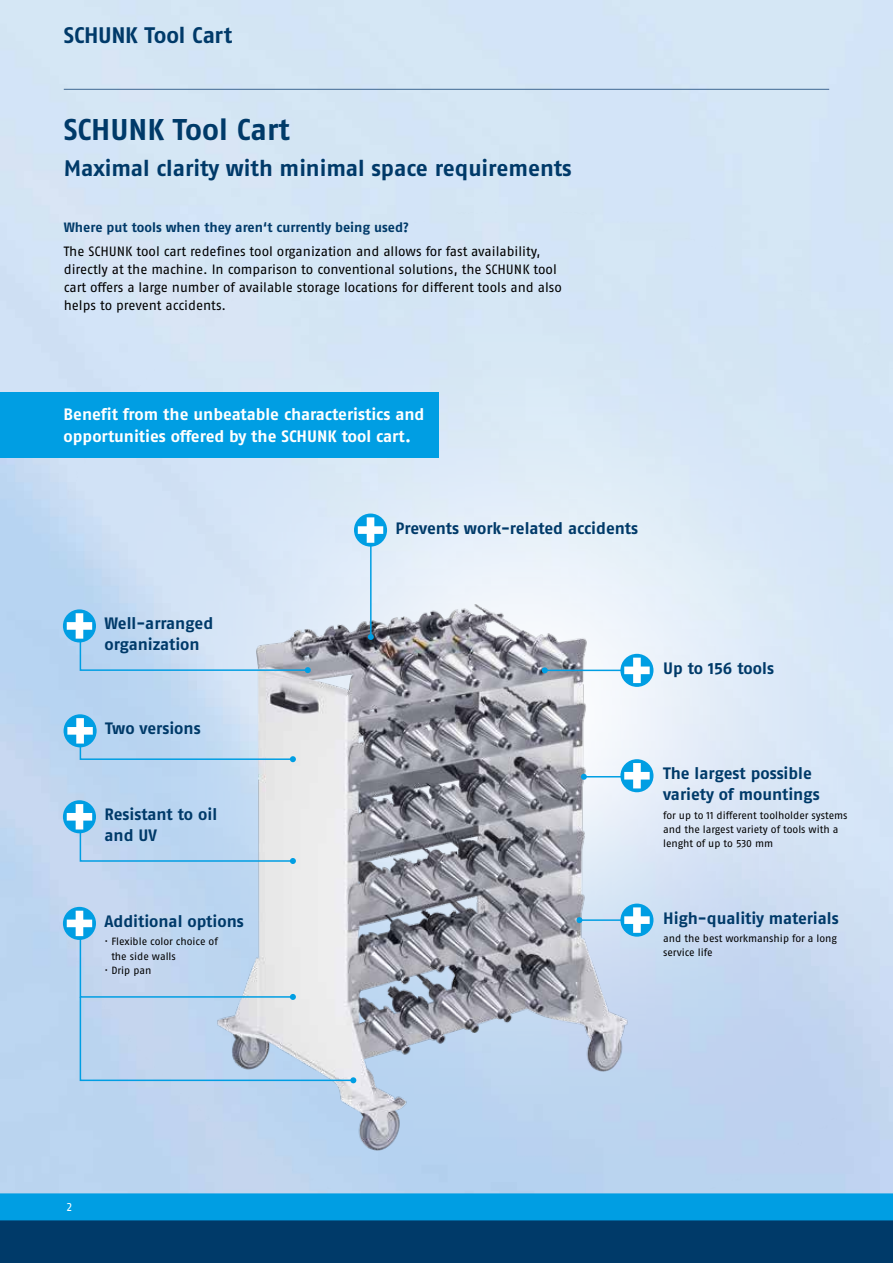
<style>
.page{position:relative;width:893px;height:1263px;background:#fff}
.page>*{position:absolute;margin:0;border:0;box-sizing:border-box;transform-origin:0 0}
.t1{font:700 30px "SCHUNK Fago Pro";color:#003a69}
.t2{font:700 22.5px "SCHUNK Fago Pro";letter-spacing:-.005em;color:#003a69}
.t3{font:700 16.5px/21px "SCHUNK Fago Pro";color:#003a69}
.t4{font:700 16.5px/22.5px "SCHUNK Fago Pro";color:#fff}
.t5{font:13.5px/18px "SCHUNK Fago Pro";color:#000}
.t6{font:700 13.5px "SCHUNK Fago Pro";color:#003a69}
.t7{font:12px "SCHUNK Fago Pro";color:#fff}
.t8{font:10.5px/14.2px "SCHUNK Fago Pro";color:#000}
</style>
<div class="page">
<img style="left:0;top:161px;width:893px;height:1019px">
<img style="left:214px;top:601px;width:417px;height:550px">
<hr style="left:64px;top:89px;width:765px;height:1px;background:#3e6791">
<div style="left:0;top:392px;width:439px;height:66px;background:#009ee3"></div>
<div style="left:0;top:1202px;width:893px;height:61px;background:#003a69"></div>
<svg style="left:0;top:1180px;width:893px;height:40px;background:#3eb0e7"></svg>
<div style="left:64px;top:714px;width:33px;height:33px;background:#009ee3;border-radius:50%"></div>
<svg style="left:67px;top:718px;width:229px;height:44px;background:#b7d6ef"></svg>
<hr style="left:370px;top:538px;width:2px;height:99px;background:#009ee3">
<svg style="left:368px;top:634px;width:6px;height:6px"></svg>
<svg style="left:354px;top:513px;width:33px;height:34px"></svg>
<svg style="left:358px;top:517px;width:25px;height:26px"></svg>
<hr style="left:584px;top:776px;width:52px;height:1px;background:#009ee3">
<svg style="left:581px;top:774px;width:6px;height:6px"></svg>
<svg style="left:620px;top:759px;width:33px;height:33px"></svg>
<svg style="left:624px;top:763px;width:26px;height:25px"></svg>
<hr style="left:579px;top:919px;width:49px;height:2px;background:#009ee3">
<svg style="left:576px;top:917px;width:6px;height:6px"></svg>
<svg style="left:620px;top:903px;width:33px;height:34px"></svg>
<svg style="left:624px;top:907px;width:26px;height:26px"></svg>
<svg style="left:63px;top:609px;width:33px;height:33px"></svg>
<svg style="left:67px;top:613px;width:244px;height:60px;background:#bcd5ec"></svg>
<hr style="left:545px;top:670px;width:95px;height:1px;background:#009ee3">
<svg style="left:542px;top:667px;width:6px;height:6px"></svg>
<svg style="left:620px;top:654px;width:33px;height:33px"></svg>
<svg style="left:624px;top:658px;width:26px;height:25px"></svg>
<svg style="left:63px;top:800px;width:33px;height:33px"></svg>
<svg style="left:67px;top:804px;width:229px;height:60px;background:#bad6ee"></svg>
<svg style="left:63px;top:907px;width:33px;height:33px"></svg>
<svg style="left:67px;top:911px;width:289px;height:172px;background:#c5d7ea"></svg>
<h2 class="t2" style="left:64px;top:22px;width:170px">SCHUNK Tool Cart</h2>
<h1 class="t1" style="left:64px;top:112px;width:228px">SCHUNK Tool Cart</h1>
<h2 class="t2" style="left:64px;top:155px;width:509px">Maximal clarity with minimal space requirements</h2>
<p class="t6" style="left:64px;top:219px;width:347px">Where put tools when they aren‘t currently being used?</p>
<p class="t5" style="left:64px;top:242px;width:500px">The SCHUNK tool cart redefines tool organization and allows for fast availability, directly at the machine. In comparison to conventional solutions, the SCHUNK tool cart offers a large number of available storage locations for different tools and also helps to prevent accidents.</p>
<p class="t4" style="left:64px;top:403px;width:362px">Benefit from the unbeatable characteristics and opportunities offered by the SCHUNK tool cart.</p>
<p class="t3" style="left:396px;top:517px;width:244px">Prevents work-related accidents</p>
<p class="t3" style="left:104px;top:613px;width:110px">Well-arranged organization</p>
<p class="t3" style="left:105px;top:718px;width:97px">Two versions</p>
<p class="t3" style="left:104px;top:804px;width:114px">Resistant to oil and UV</p>
<p class="t3" style="left:104px;top:911px;width:141px">Additional options</p>
<p class="t8" style="left:104px;top:935px;width:115px">· Flexible color choice of</p>
<p class="t8" style="left:111px;top:949px;width:66px">the side walls</p>
<p class="t8" style="left:104px;top:963px;width:48px">· Drip pan</p>
<p class="t3" style="left:663px;top:658px;width:112px">Up to 156 tools</p>
<p class="t3" style="left:663px;top:763px;width:158px">The largest possible variety of mountings</p>
<p class="t8" style="left:663px;top:808px;width:186px">for up to 11 different toolholder systems and the largest variety of tools with a lenght of up to 530 mm</p>
<p class="t3" style="left:663px;top:907px;width:177px">High-qualitiy materials</p>
<p class="t8" style="left:663px;top:931px;width:175px">and the best workmanship for a long service life</p>
<p class="t7" style="left:67px;top:1200px;width:7px">2</p>
</div>
